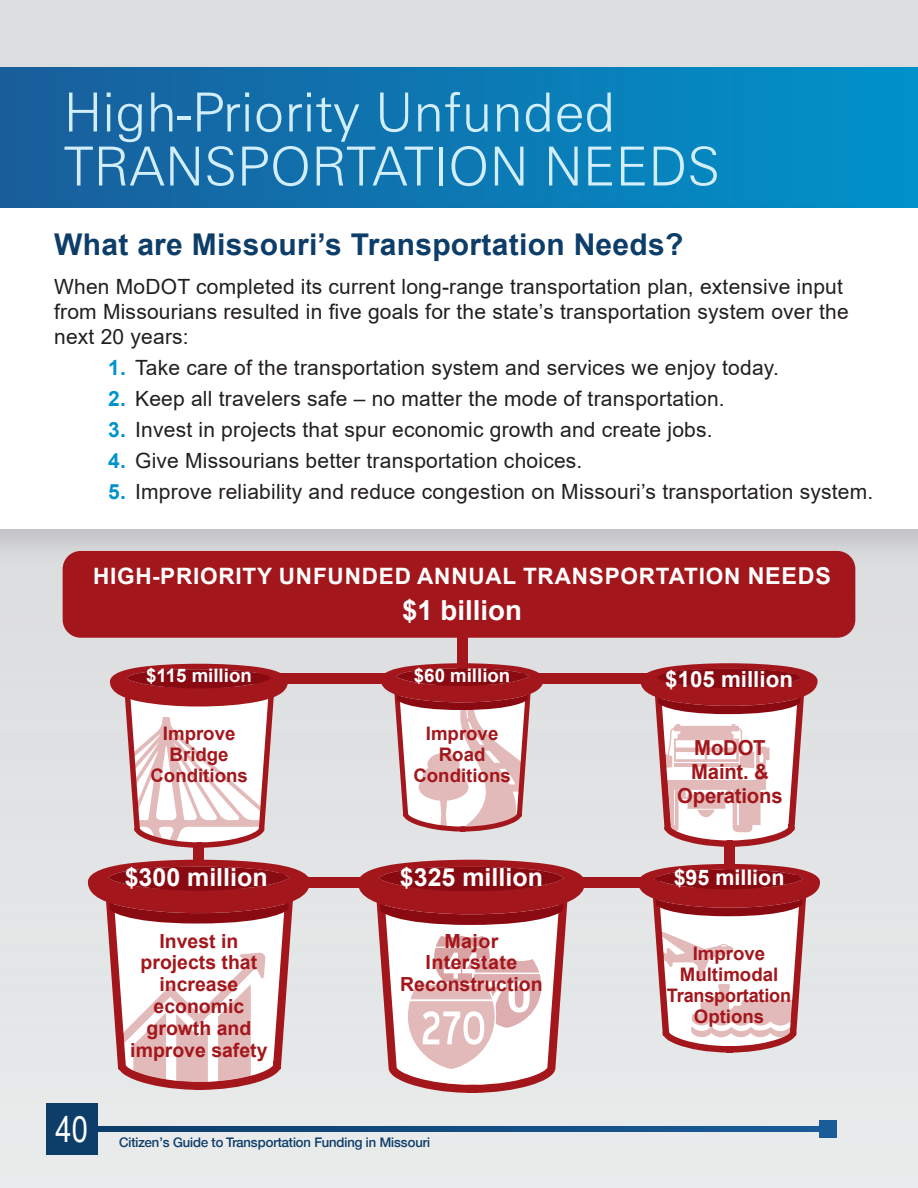
<style>
.page{position:relative;width:918px;height:1188px;background:#dcdddf}
.page>*{position:absolute;margin:0;border:0;box-sizing:border-box;transform-origin:0 0}
.Paragraph_Style_2{font:300 54px "Zurich BT";color:#d2eefb}
.t1{font:35.55px "Arial Narrow";color:#fff}
.t2{font:700 30px "Arial";letter-spacing:.01em;color:#0d3d69}
.t3{font:700 27.6px "Arial";color:#fff}
.t4{font:700 24.9px "Arial";color:#fff}
.t5{font:700 22.5px "Arial";letter-spacing:.035em;color:#fff}
.t6{font:700 22.35px "Arial";color:#fff}
.t7{font:700 21.45px "Arial";color:#fff}
.t8{font:21px/25.2px "Arial";letter-spacing:.01em;color:#231f20}
.t9{font:700 20.7px/23.9px "Arial";letter-spacing:-.01em;color:#a3171c;text-align:center}
.t10{font:700 19.5px/21.9px "Arial";color:#a3171c;text-align:center}
.t11{font:700 18.6px/21px "Arial";color:#a3171c;text-align:center}
.t12{font:700 18.6px "Arial";color:#fff}
.t13{font:500 13.5px "Helvetica";color:#0d3d69}
.s1{font-weight:700;color:#0094cc}
.s2{font-size:23.25px}
</style>
<div class="page">
<div style="left:0;top:68px;width:918px;height:140px;background:linear-gradient(to right,#195e9b,#0192cb)"></div>
<div style="left:0;top:529px;width:918px;height:659px;background:#e3e6e6"></div>
<svg style="left:359px;top:860px;width:225px;height:233px"></svg>
<div style="left:0;top:199px;width:918px;height:366px;background:#231f20;opacity:.15"></div>
<div style="left:0;top:208px;width:918px;height:321px;background:#fff"></div>
<div style="left:63px;top:551px;width:792px;height:87px;background:#a3171c;border-radius:18px"></div>
<div style="left:457px;top:629px;width:10px;height:49px;background:#a3171c"></div>
<div style="left:194px;top:832px;width:10px;height:32px;background:#a3171c"></div>
<div style="left:724px;top:787px;width:11px;height:99px;background:#a3171c"></div>
<div style="left:254px;top:673px;width:41px;height:11px;background:#a3171c"></div>
<div style="left:533px;top:673px;width:141px;height:11px;background:#a3171c"></div>
<div style="left:294px;top:673px;width:99px;height:11px;background:#a3171c"></div>
<div style="left:573px;top:877px;width:87px;height:11px;background:#a3171c"></div>
<div style="left:301px;top:877px;width:69px;height:11px;background:#a3171c"></div>
<svg style="left:110px;top:664px;width:178px;height:184px"></svg>
<svg style="left:381px;top:663px;width:162px;height:169px"></svg>
<svg style="left:641px;top:663px;width:177px;height:184px"></svg>
<svg style="left:88px;top:860px;width:221px;height:230px"></svg>
<svg style="left:639px;top:864px;width:181px;height:189px"></svg>
<div style="left:820px;top:1120px;width:17px;height:18px;background:#1a5c99"></div>
<svg style="left:98px;top:1126px;width:722px;height:6px;background:#134c80"></svg>
<div style="left:46px;top:1103px;width:52px;height:52px;background:#0d3d69"></div>
<p class="Paragraph_Style_2" style="left:64px;top:79px;width:553px">High-Priority Unfunded</p>
<p class="Paragraph_Style_2" style="left:64px;top:134px;width:658px">TRANSPORTATION NEEDS</p>
<p class="t2" style="left:54px;top:224px;width:631px">What are Missouri’s Transportation Needs?</p>
<p class="t8" style="left:54px;top:274px;width:796px">When MoDOT completed its current long-range transportation plan, extensive input from Missourians resulted in five goals for the state’s transportation system over the next 20 years:</p>
<p class="t8" style="left:108px;top:355px;width:672px"><span class="s1">1.</span> Take care of the transportation system and services we enjoy today.</p>
<p class="t8" style="left:108px;top:386px;width:618px"><span class="s1">2.</span> Keep all travelers safe – no matter the mode of transportation.</p>
<p class="t8" style="left:108px;top:417px;width:606px"><span class="s1">3.</span> Invest in projects that spur economic growth and create jobs.</p>
<p class="t8" style="left:108px;top:448px;width:476px"><span class="s1">4.</span> Give Missourians better transportation choices.</p>
<p class="t8" style="left:108px;top:479px;width:767px"><span class="s1">5.</span> Improve reliability and reduce congestion on Missouri’s transportation system.</p>
<p class="t5" style="left:93px;top:560px;width:740px">HIGH-PRIORITY UNFUNDED ANNUAL TRANSPORTATION <span class="s2">NEEDS</span></p>
<p class="t3" style="left:402px;top:591px;width:121px">$1 billion</p>
<p class="t12" style="left:146px;top:663px;width:107px">$115 million</p>
<p class="t12" style="left:414px;top:663px;width:98px">$60 million</p>
<p class="t6" style="left:665px;top:664px;width:129px">$105 million</p>
<p class="t11" style="left:151px;top:723px;width:99px">Improve<br>Bridge<br>Conditions</p>
<p class="t11" style="left:413px;top:723px;width:99px">Improve<br>Road<br>Conditions</p>
<p class="t9" style="left:677px;top:736px;width:107px">MoDOT<br>Maint. &amp;<br>Operations</p>
<p class="t4" style="left:125px;top:860px;width:144px">$300 million</p>
<p class="t4" style="left:400px;top:860px;width:144px">$325 million</p>
<p class="t7" style="left:674px;top:862px;width:112px">$95 million</p>
<p class="t1" style="left:55px;top:1103px;width:34px">40</p>
<p class="t10" style="left:130px;top:930px;width:139px">Invest in projects that increase economic growth and improve safety</p>
<p class="t10" style="left:400px;top:930px;width:144px">Major<br>Interstate<br>Reconstruction</p>
<p class="t13" style="left:119px;top:1134px;width:313px">Citizen’s Guide to Transportation Funding in Missouri</p>
<p class="t11" style="left:667px;top:944px;width:126px">Improve<br>Multimodal<br>Transportation<br>Options</p>
</div>
